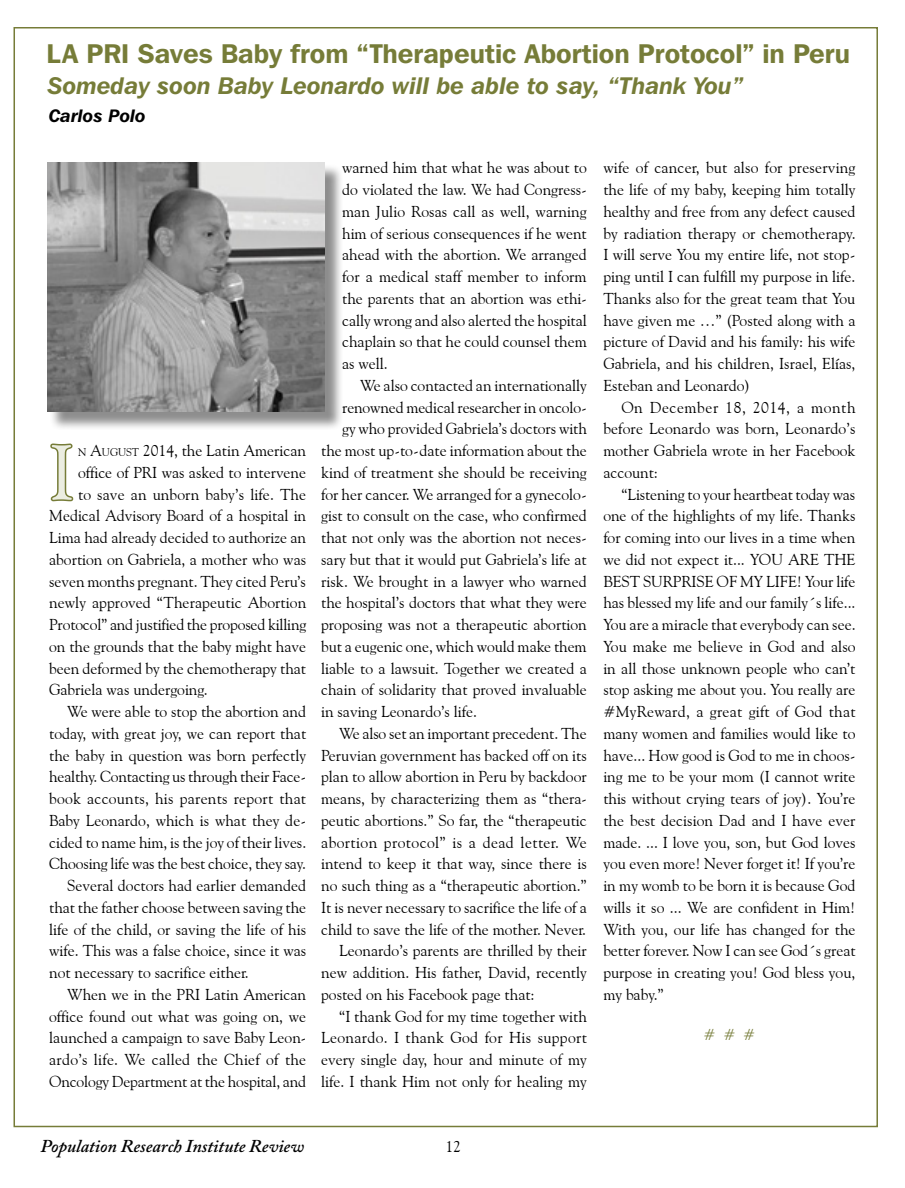
<style>
.page{position:relative;width:905px;height:1188px;background:#fff}
.page>*{position:absolute;margin:0;border:0;box-sizing:border-box;transform-origin:0 0}
.t1{font:77.85px "Goudy Old Style BT";color:#ebede1}
.t2{font:600 27px "Franklin Gothic IT Cby BT";color:#767c38}
.t3{font:italic 600 24px "Franklin Gothic IT Cby BT";color:#767c38}
.t4{font:italic 600 18px "Adobe Caslon Pro";color:#000}
.t5{font:italic 600 18px "Franklin Gothic IT Cby BT";color:#000}
.t6{font:15.75px/21.8px "Goudy Old Style BT";color:#000;text-align:justify}
.t7{font:15.75px "Goudy Old Style BT";letter-spacing:.025em;color:#000}
.t8{font:15.75px "Goudy Old Style BT";letter-spacing:.02em;color:#000}
.t9{font:15.75px "Goudy Old Style BT";color:#767c38}
.s1{font-size:10.95px}
.s2{font-style:inherit}
</style>
<div class="page">
<svg style="left:50px;top:443px;width:24px;height:59px"></svg>
<div style="left:50px;top:165px;width:292px;height:265px;background:#000;opacity:.45"></div>
<img style="left:47px;top:162px;width:277px;height:250px">
<h2 class="t2" style="left:46px;top:37px;width:805px">LA PRI Saves Baby from “Therapeutic Abortion Protocol” in Peru</h2>
<h3 class="t3" style="left:48px;top:70px;width:697px">Someday soon Baby Leonardo will be able to say, “Thank You”</h3>
<p class="t5" style="left:49px;top:104px;width:99px">Carlos Polo</p>
<h1 class="t1" style="left:49px;top:425px;width:26px">I</h1>
<p class="t6" style="left:78px;top:439px;width:230px"><span class="s1">N</span> <span class="s2">A</span><span class="s1">UGUST</span> <span class="s2">2014,</span> the Latin American</p>
<p class="t6" style="left:78px;top:461px;width:230px">office of PRI was asked to intervene</p>
<p class="t6" style="left:78px;top:483px;width:230px">to save an unborn baby’s life. The</p>
<p class="t6" style="left:49px;top:505px;width:258px">Medical Advisory Board of a hospital in</p>
<p class="t6" style="left:49px;top:526px;width:258px">Lima had already decided to authorize an</p>
<p class="t6" style="left:49px;top:548px;width:258px">abortion on Gabriela, a mother who was</p>
<p class="t6" style="left:49px;top:570px;width:258px">seven months pregnant. They cited Peru’s</p>
<p class="t6" style="left:49px;top:592px;width:258px">newly approved “Therapeutic Abortion</p>
<p class="t6" style="left:49px;top:613px;width:258px">Protocol” and justified the proposed killing</p>
<p class="t6" style="left:49px;top:635px;width:258px">on the grounds that the baby might have</p>
<p class="t6" style="left:49px;top:657px;width:258px">been deformed by the chemotherapy that</p>
<p class="t6" style="left:49px;top:679px;width:160px">Gabriela was undergoing.</p>
<p class="t6" style="left:67px;top:700px;width:240px">We were able to stop the abortion and</p>
<p class="t6" style="left:49px;top:722px;width:258px">today, with great joy, we can report that</p>
<p class="t6" style="left:49px;top:744px;width:258px">the baby in question was born perfectly</p>
<p class="t6" style="left:49px;top:766px;width:258px">healthy. Contacting us through their Face-</p>
<p class="t6" style="left:49px;top:787px;width:258px">book accounts, his parents report that</p>
<p class="t6" style="left:49px;top:809px;width:258px">Baby Leonardo, which is what they de-</p>
<p class="t6" style="left:49px;top:831px;width:258px">cided to name him, is the joy of their lives.</p>
<p class="t6" style="left:49px;top:853px;width:258px">Choosing life was the best choice, they say.</p>
<p class="t6" style="left:67px;top:874px;width:240px">Several doctors had earlier demanded</p>
<p class="t6" style="left:49px;top:896px;width:258px">that the father choose between saving the</p>
<p class="t6" style="left:49px;top:918px;width:258px">life of the child, or saving the life of his</p>
<p class="t6" style="left:49px;top:940px;width:258px">wife. This was a false choice, since it was</p>
<p class="t6" style="left:49px;top:961px;width:201px">not necessary to sacrifice either.</p>
<p class="t6" style="left:67px;top:983px;width:240px">When we in the PRI Latin American</p>
<p class="t6" style="left:49px;top:1005px;width:258px">office found out what was going on, we</p>
<p class="t6" style="left:49px;top:1027px;width:258px">launched a campaign to save Baby Leon-</p>
<p class="t6" style="left:49px;top:1048px;width:258px">ardo’s life. We called the Chief of the</p>
<p class="t6" style="left:49px;top:1070px;width:258px">Oncology Department at the hospital, and</p>
<p class="t6" style="left:342px;top:157px;width:246px">warned him that what he was about to do violated the law. We had Congress&shy;man Julio Rosas call as well, warning him of serious consequences if he went ahead with the abortion. We arranged for a medical staff member to inform the parents that an abortion was ethi&shy;cally wrong and also alerted the hospital chaplain so that he could counsel them as well.</p>
<p class="t6" style="left:360px;top:374px;width:228px">We also contacted an internationally</p>
<p class="t6" style="left:342px;top:396px;width:246px">renowned medical researcher in oncolo-</p>
<p class="t6" style="left:342px;top:418px;width:246px">gy who provided Gabriela’s doctors with</p>
<p class="t6" style="left:321px;top:439px;width:267px">the most up-to-date information about the</p>
<p class="t6" style="left:321px;top:461px;width:267px">kind of treatment she should be receiving</p>
<p class="t6" style="left:321px;top:483px;width:267px">for her cancer. We arranged for a gynecolo-</p>
<p class="t6" style="left:321px;top:505px;width:267px">gist to consult on the case, who confirmed</p>
<p class="t6" style="left:321px;top:526px;width:267px">that not only was the abortion not neces-</p>
<p class="t6" style="left:321px;top:548px;width:267px">sary but that it would put Gabriela’s life at</p>
<p class="t6" style="left:321px;top:570px;width:267px">risk. We brought in a lawyer who warned</p>
<p class="t6" style="left:321px;top:592px;width:267px">the hospital’s doctors that what they were</p>
<p class="t6" style="left:321px;top:613px;width:267px">proposing was not a therapeutic abortion</p>
<p class="t6" style="left:321px;top:635px;width:267px">but a eugenic one, which would make them</p>
<p class="t6" style="left:321px;top:657px;width:267px">liable to a lawsuit. Together we created a</p>
<p class="t6" style="left:321px;top:679px;width:267px">chain of solidarity that proved invaluable</p>
<p class="t6" style="left:321px;top:700px;width:157px">in saving Leonardo’s life.</p>
<p class="t6" style="left:339px;top:722px;width:249px">We also set an important precedent. The</p>
<p class="t6" style="left:321px;top:744px;width:267px">Peruvian government has backed off on its</p>
<p class="t6" style="left:321px;top:766px;width:267px">plan to allow abortion in Peru by backdoor</p>
<p class="t6" style="left:321px;top:787px;width:267px">means, by characterizing them as “thera-</p>
<p class="t6" style="left:321px;top:809px;width:267px">peutic abortions.” So far, the “therapeutic</p>
<p class="t7" style="left:321px;top:832px;width:267px">abortion protocol” is a dead letter. We</p>
<p class="t6" style="left:321px;top:853px;width:267px">intend to keep it that way, since there is</p>
<p class="t6" style="left:321px;top:874px;width:267px">no such thing as a “therapeutic abortion.”</p>
<p class="t6" style="left:321px;top:896px;width:267px">It is never necessary to sacrifice the life of a</p>
<p class="t6" style="left:321px;top:918px;width:266px">child to save the life of the mother. Never.</p>
<p class="t6" style="left:339px;top:940px;width:249px">Leonardo’s parents are thrilled by their</p>
<p class="t6" style="left:321px;top:961px;width:267px">new addition. His father, David, recently</p>
<p class="t6" style="left:321px;top:983px;width:215px">posted on his Facebook page that:</p>
<p class="t6" style="left:339px;top:1005px;width:249px">“I thank God for my time together with</p>
<p class="t8" style="left:321px;top:1028px;width:267px">Leonardo. I thank God for His support</p>
<p class="t6" style="left:321px;top:1048px;width:267px">every single day, hour and minute of my</p>
<p class="t6" style="left:321px;top:1070px;width:267px">life. I thank Him not only for healing my</p>
<p class="t6" style="left:603px;top:157px;width:254px">wife of cancer, but also for preserving the life of my baby, keeping him totally healthy and free from any defect caused by radiation therapy or chemotherapy.<br>I will serve You my entire life, not stop&shy;ping until I can fulfill my purpose in life.<br>Thanks also for the great team that You have given me …” (Posted along with a picture of David and his family: his wife Gabriela, and his children, Israel, Elías, Esteban and Leonardo)</p>
<p class="t6" style="left:603px;top:396px;width:254px;text-indent:18px">On December 18, 2014, a month before Leonardo was born, Leonardo’s mother Gabriela wrote in her Facebook account:</p>
<p class="t6" style="left:603px;top:483px;width:254px;text-indent:18px">“Listening to your heartbeat today was one of the highlights of my life. Thanks for coming into our lives in a time when we did not expect it... YOU ARE THE BEST SURPRISE OF MY LIFE! Your life has blessed my life and our family´s life...<br>You are a miracle that everybody can see.<br>You make me believe in God and also in all those unknown people who can’t stop asking me about you. You really are #MyReward, a great gift of God that many women and families would like to have... How good is God to me in choos&shy;ing me to be your mom (I cannot write this without crying tears of joy). You’re the best decision Dad and I have ever made. ... I love you, son, but God loves you even more! Never forget it! If you’re in my womb to be born it is because God wills it so ... We are confident in Him!<br>With you, our life has changed for the better forever. Now I can see God´s great purpose in creating you! God bless you, my baby.”</p>
<p class="t9" style="left:703px;top:1025px;width:53px"># # #</p>
<p class="t4" style="left:40px;top:1135px;width:265px">Population Research Institute Review</p>
<p class="t6" style="left:445px;top:1135px;width:17px">12</p>
</div>
